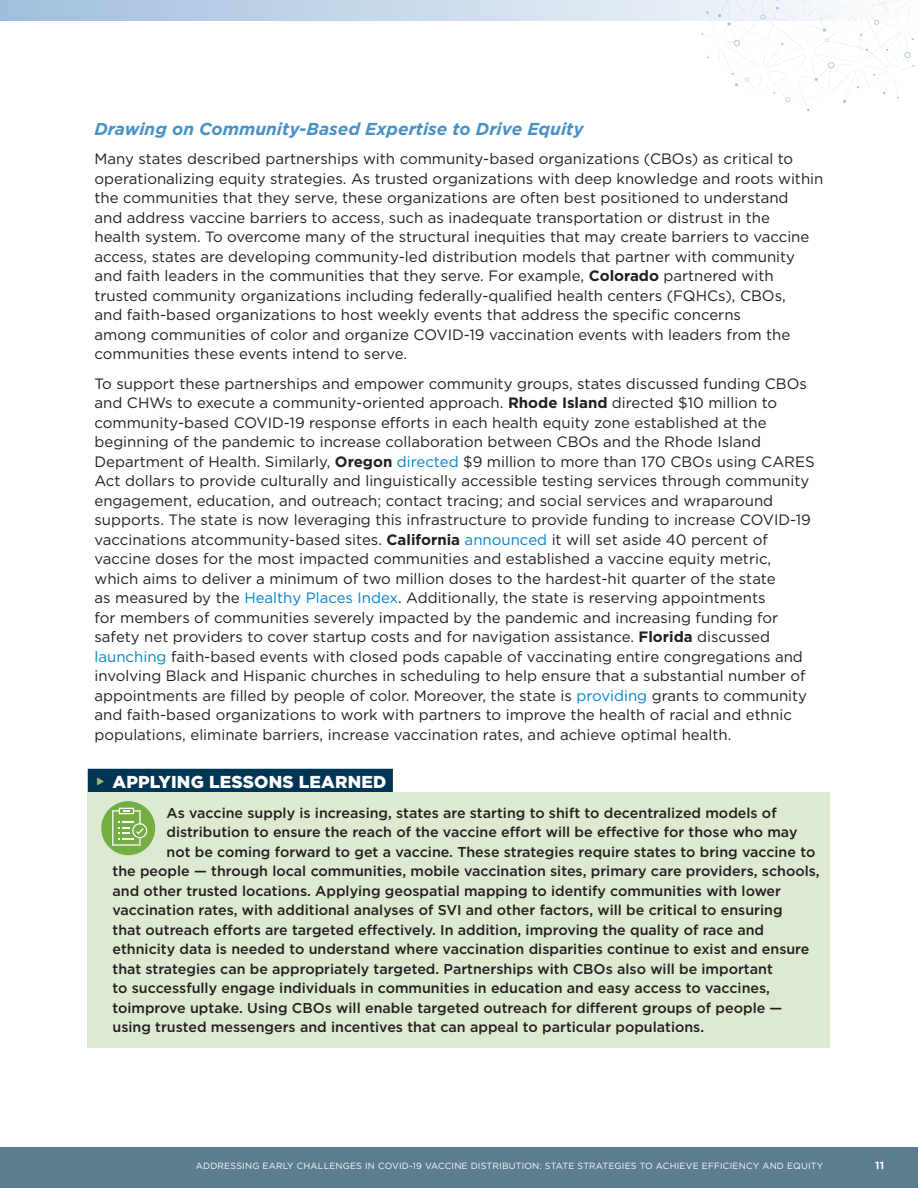
<style>
.page{position:relative;width:918px;height:1188px;background:#fff}
.page>*{position:absolute;margin:0;border:0;box-sizing:border-box;transform-origin:0 0}
.SUBHEAD_3_NEW{font:italic 700 17.25px "Gotham";color:#4891c5}
.LESSONS_LEARNED_HEAD{font:900 17.25px "Gotham";letter-spacing:.01em;color:#fff}
.BODY_1_-_new{font:15px/19.5px "Gotham";color:#231f20}
.LESSONS_LEARNED_Text{font:500 14.25px "Gotham";color:#231f20}
.t1{font:700 10.5px "Gotham";color:#fff}
.t2{font:9px "Gotham";letter-spacing:.02em;color:#fff}
.s1{font-weight:700}
.s2{color:#0084ca}
</style>
<div class="page">
<div style="left:0;top:1148px;width:918px;height:40px;background:#5c7d90"></div>
<div style="left:88px;top:769px;width:305px;height:27px;background:#003553"></div>
<div style="left:88px;top:793px;width:742px;height:255px;background:#dee9d1"></div>
<svg style="left:701px;top:20px;width:216px;height:91px"></svg>
<div style="left:0;top:0;width:918px;height:20px;background:linear-gradient(to right,#a1bede,#fdfdfe)"></div>
<div style="left:101px;top:801px;width:54px;height:54px;background:#73ae42;border-radius:50%"></div>
<svg style="left:112px;top:808px;width:35px;height:38px"></svg>
<p class="SUBHEAD_3_NEW" style="left:94px;top:117px;width:491px">Drawing on Community-Based Expertise to Drive Equity</p>
<p class="BODY_1_-_new" style="left:94px;top:149px;width:730px">Many states described partnerships with community-based organizations (CBOs) as critical to operationalizing equity strategies. As trusted organizations with deep knowledge and roots within the communities that they serve, these organizations are often best positioned to understand<br>and address vaccine barriers to access, such as inadequate transportation or distrust in the<br>health system. To overcome many of the structural inequities that may create barriers to vaccine access, states are developing community-led distribution models that partner with community and faith leaders in the communities that they serve. For example, <span class="s1">Colorado</span> partnered with trusted community organizations including federally-qualified health centers (FQHCs), CBOs,<br>and faith-based organizations to host weekly events that address the specific concerns<br>among communities of color and organize COVID-19 vaccination events with leaders from the communities these events intend to serve.</p>
<p class="BODY_1_-_new" style="left:94px;top:373px;width:722px">To support these partnerships and empower community groups, states discussed funding CBOs and CHWs to execute a community-oriented approach. <span class="s1">Rhode Island</span> directed $10 million to community-based COVID-19 response efforts in each health equity zone established at the beginning of the pandemic to increase collaboration between CBOs and the Rhode Island Department of Health. Similarly, <span class="s1">Oregon</span> <span class="s2">directed</span> $9 million to more than 170 CBOs using CARES Act dollars to provide culturally and linguistically accessible testing services through community engagement, education, and outreach; contact tracing; and social services and wraparound supports. The state is now leveraging this infrastructure to provide funding to increase COVID-19 vaccinations atcommunity-based sites. <span class="s1">California</span> <span class="s2">announced</span> it will set aside 40 percent of vaccine doses for the most impacted communities and established a vaccine equity metric, which aims to deliver a minimum of two million doses to the hardest-hit quarter of the state<br>as measured by the <span class="s2">Healthy Places Index</span>. Additionally, the state is reserving appointments<br>for members of communities severely impacted by the pandemic and increasing funding for safety net providers to cover startup costs and for navigation assistance. <span class="s1">Florida</span> discussed <span class="s2">launching</span> faith-based events with closed pods capable of vaccinating entire congregations and involving Black and Hispanic churches in scheduling to help ensure that a substantial number of appointments are filled by people of color. Moreover, the state is <span class="s2">providing</span> grants to community and faith-based organizations to work with partners to improve the health of racial and ethnic populations, eliminate barriers, increase vaccination rates, and achieve optimal health.</p>
<p class="LESSONS_LEARNED_HEAD" style="left:112px;top:771px;width:275px">APPLYING LESSONS LEARNED</p>
<p class="LESSONS_LEARNED_Text" style="left:166px;top:803px;width:612px">As vaccine supply is increasing, states are starting to shift to decentralized models of</p>
<p class="LESSONS_LEARNED_Text" style="left:166px;top:823px;width:633px">distribution to ensure the reach of the vaccine effort will be effective for those who may</p>
<p class="LESSONS_LEARNED_Text" style="left:166px;top:842px;width:650px">not be coming forward to get a vaccine. These strategies require states to bring vaccine to</p>
<p class="LESSONS_LEARNED_Text" style="left:112px;top:862px;width:709px">the people — through local communities, mobile vaccination sites, primary care providers, schools,</p>
<p class="LESSONS_LEARNED_Text" style="left:112px;top:881px;width:670px">and other trusted locations. Applying geospatial mapping to identify communities with lower</p>
<p class="LESSONS_LEARNED_Text" style="left:112px;top:901px;width:672px">vaccination rates, with additional analyses of SVI and other factors, will be critical to ensuring</p>
<p class="LESSONS_LEARNED_Text" style="left:112px;top:920px;width:653px">that outreach efforts are targeted effectively. In addition, improving the quality of race and</p>
<p class="LESSONS_LEARNED_Text" style="left:112px;top:940px;width:699px">ethnicity data is needed to understand where vaccination disparities continue to exist and ensure</p>
<p class="LESSONS_LEARNED_Text" style="left:112px;top:959px;width:662px">that strategies can be appropriately targeted. Partnerships with CBOs also will be important</p>
<p class="LESSONS_LEARNED_Text" style="left:112px;top:979px;width:659px">to successfully engage individuals in communities in education and easy access to vaccines,</p>
<p class="LESSONS_LEARNED_Text" style="left:112px;top:998px;width:671px">toimprove uptake. Using CBOs will enable targeted outreach for different groups of people —</p>
<p class="LESSONS_LEARNED_Text" style="left:112px;top:1018px;width:593px">using trusted messengers and incentives that can appeal to particular populations.</p>
<p class="t2" style="left:196px;top:1160px;width:629px">ADDRESSING EARLY CHALLENGES IN COVID-19 VACCINE DISTRIBUTION: STATE STRATEGIES TO ACHIEVE EFFICIENCY AND EQUITY</p>
<p class="t1" style="left:875px;top:1159px;width:11px">11</p>
</div>
